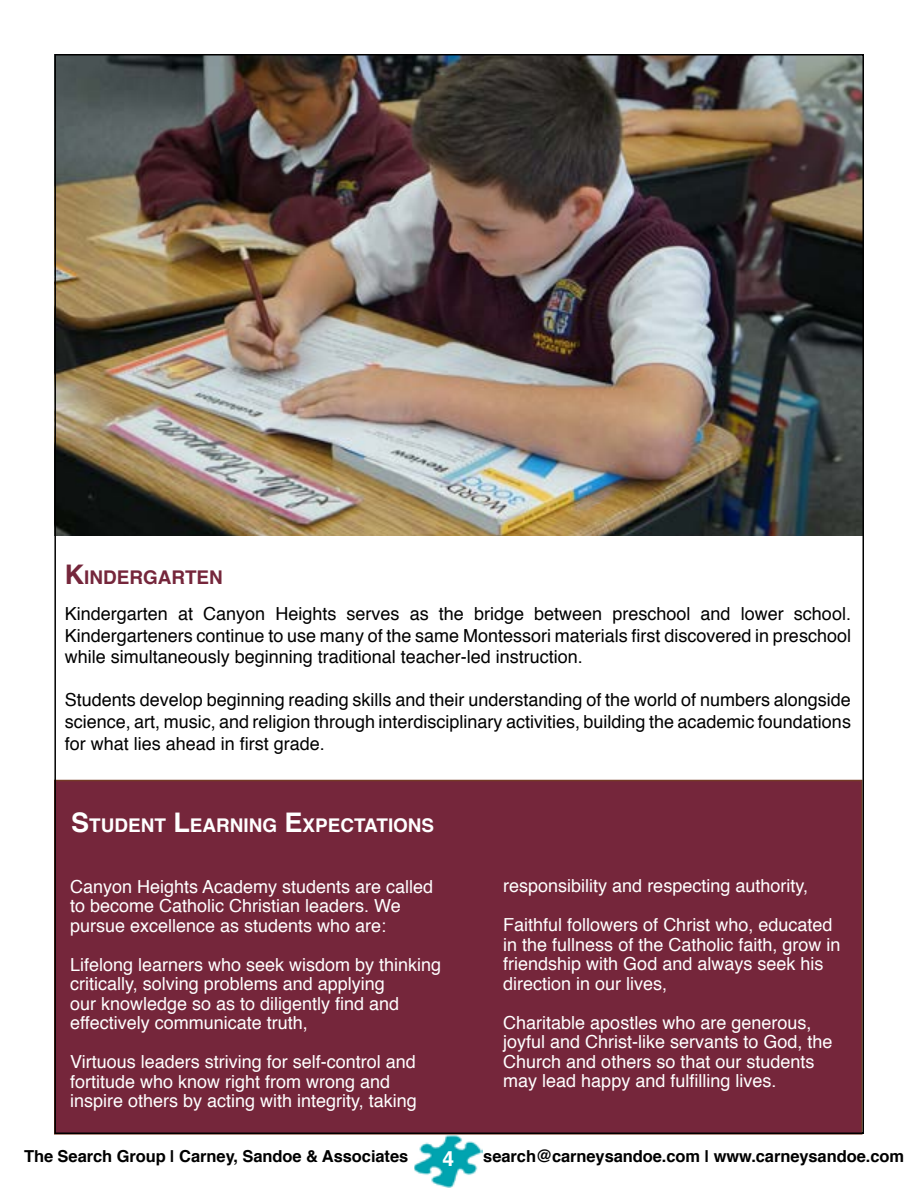
<style>
.page{position:relative;width:918px;height:1188px;background:#fff}
.page>*{position:absolute;margin:0;border:0;box-sizing:border-box;transform-origin:0 0}
.t1{font:700 21px "Helvetica";color:#fff}
.t2{font:700 18.9px "Helvetica";color:#fff}
.t3{font:700 18.9px "Helvetica";color:#75263b}
.t4{font:18px/19.5px "Helvetica";color:#fff}
.t5{font:18px/21.6px "Helvetica";color:#000;text-align:justify}
.t6{font:700 16.5px "Helvetica";letter-spacing:-.005em;color:#000}
.s1{font-size:27px}
</style>
<div class="page">
<img style="left:414px;top:1135px;width:69px;height:53px">
<div style="left:54px;top:780px;width:808px;height:355px;background:#75263b;border:2px solid #753a27"></div>
<img style="left:57px;top:57px;width:804px;height:478px">
<p class="t3" style="left:65px;top:562px;width:160px"><span class="s1">K</span>INDERGARTEN</p>
<p class="t5" style="left:65px;top:603px;width:788px">Kindergarten at Canyon Heights serves as the bridge between preschool and lower school.<br>Kindergarteners continue to use many of the same Montessori materials first discovered in preschool while simultaneously beginning traditional teacher-led instruction.</p>
<p class="t5" style="left:65px;top:690px;width:788px">Students develop beginning reading skills and their understanding of the world of numbers alongside science, art, music, and religion through interdisciplinary activities, building the academic foundations for what lies ahead in first grade.</p>
<p class="t2" style="left:71px;top:810px;width:364px"><span class="s1">S</span>TUDENT <span class="s1">L</span>EARNING <span class="s1">E</span>XPECTATIONS</p>
<p class="t4" style="left:70px;top:877px;width:365px">Canyon Heights Academy students are called to become Catholic Christian leaders. We pursue excellence as students who are:</p>
<p class="t4" style="left:70px;top:955px;width:373px">Lifelong learners who seek wisdom by thinking critically, solving problems and applying<br>our knowledge so as to diligently find and effectively communicate truth,</p>
<p class="t4" style="left:70px;top:1053px;width:348px">Virtuous leaders striving for self-control and fortitude who know right from wrong and inspire others by acting with integrity, taking</p>
<p class="t4" style="left:503px;top:867px;width:331px;line-height:39px">responsibility and respecting authority,<br>Faithful followers of Christ who, educated</p>
<p class="t4" style="left:503px;top:935px;width:339px">in the fullness of the Catholic faith, grow in friendship with God and always seek his direction in our lives,</p>
<p class="t4" style="left:503px;top:1013px;width:331px">Charitable apostles who are generous, joyful and Christ-like servants to God, the Church and others so that our students may lead happy and fulfilling lives.</p>
<p class="t6" style="left:24px;top:1143px;width:386px">The Search Group | Carney, Sandoe &amp; Associates</p>
<p class="t1" style="left:442px;top:1142px;width:13px">4</p>
<p class="t6" style="left:483px;top:1143px;width:422px">search@carneysandoe.com | www.carneysandoe.com</p>
</div>
